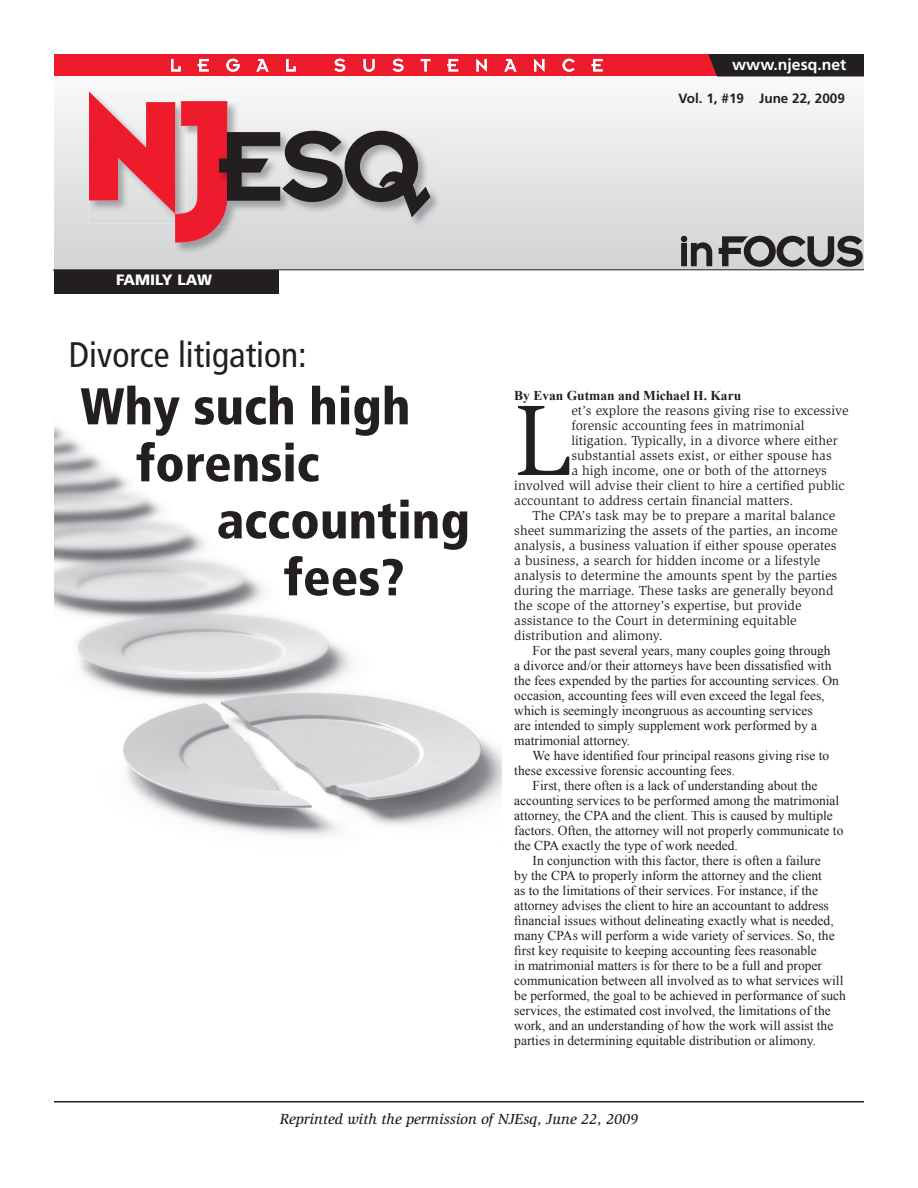
<style>
.page{position:relative;width:918px;height:1188px;background:#fff}
.page>*{position:absolute;margin:0;border:0;box-sizing:border-box;transform-origin:0 0}
.t1{font:103.05px "Slimbach Std";color:#231f20}
.t2{font:900 condensed 51.6px/57px "Frutiger LT Std";color:#231f20}
.t3{font:condensed 35.55px "Frutiger LT Std";color:#231f20}
.t4{font:700 15.75px "Frutiger LT Std";color:#fff}
.t5{font:italic 500 15px "Slimbach Std";color:#231f20}
.t6{font:900 15px "Frutiger LT Std";color:#fff}
.t7{font:13.5px/15px "Times New Roman";color:#231f20}
.t8{font:13.5px "Slimbach Std";color:#231f20}
.t9{font:700 13.5px "Times New Roman";color:#231f20}
.t10{font:700 13.5px "Frutiger LT Std";color:#231f20}
</style>
<div class="page">
<svg style="left:54px;top:76px;width:810px;height:194px"></svg>
<hr style="left:54px;top:1101px;width:810px;height:1px;background:#231f20">
<div style="left:54px;top:54px;width:810px;height:22px;background:#ee1b2d"></div>
<svg style="left:171px;top:59px;width:10px;height:13px"></svg>
<svg style="left:198px;top:59px;width:11px;height:13px"></svg>
<svg style="left:226px;top:59px;width:14px;height:13px"></svg>
<svg style="left:256px;top:59px;width:13px;height:13px"></svg>
<svg style="left:286px;top:59px;width:10px;height:13px"></svg>
<svg style="left:334px;top:59px;width:11px;height:13px"></svg>
<svg style="left:364px;top:59px;width:11px;height:13px"></svg>
<svg style="left:393px;top:59px;width:11px;height:13px"></svg>
<svg style="left:421px;top:59px;width:9px;height:13px"></svg>
<svg style="left:447px;top:59px;width:11px;height:13px"></svg>
<svg style="left:476px;top:59px;width:11px;height:13px"></svg>
<svg style="left:504px;top:59px;width:13px;height:13px"></svg>
<svg style="left:534px;top:59px;width:10px;height:13px"></svg>
<svg style="left:563px;top:59px;width:12px;height:13px"></svg>
<svg style="left:592px;top:59px;width:11px;height:13px"></svg>
<div style="left:708px;top:54px;width:156px;height:22px;background:#231f20"></div>
<img style="left:174px;top:243px;width:65px;height:11px">
<img style="left:430px;top:130px;width:12px;height:98px">
<svg style="left:89px;top:91px;width:341px;height:152px"></svg>
<hr style="left:53px;top:270px;width:811px;height:1px;background:#231f20">
<div style="left:54px;top:270px;width:224px;height:24px;background:#231f20"></div>
<svg style="left:681px;top:236px;width:31px;height:30px"></svg>
<svg style="left:719px;top:236px;width:144px;height:31px;background:#7d7b7d"></svg>
<img style="left:54px;top:425px;width:448px;height:411px">
<p class="t4" style="left:732px;top:55px;width:116px">www.njesq.net</p>
<p class="t10" style="left:679px;top:90px;width:168px">Vol. 1, #19 June 22, 2009</p>
<p class="t6" style="left:116px;top:271px;width:98px">FAMILY LAW</p>
<h3 class="t3" style="left:69px;top:334px;width:239px">Divorce litigation:</h3>
<h2 class="t2" style="left:136px;top:378px;width:276px;text-indent:-56px">Why such high forensic</h2>
<h2 class="t2" style="left:217px;top:492px;width:255px;text-align:center">accounting fees?</h2>
<p class="t9" style="left:514px;top:386px;width:228px">By Evan Gutman and Michael H. Karu</p>
<h1 class="t1" style="left:514px;top:382px;width:59px">L</h1>
<p class="t8" style="left:571px;top:403px;width:279px">et’s explore the reasons giving rise to excessive</p>
<p class="t8" style="left:571px;top:418px;width:235px">forensic accounting fees in matrimonial</p>
<p class="t8" style="left:571px;top:433px;width:268px">litigation. Typically, in a divorce where either</p>
<p class="t8" style="left:571px;top:448px;width:262px">substantial assets exist, or either spouse has</p>
<p class="t8" style="left:571px;top:463px;width:257px">a high income, one or both of the attorneys</p>
<p class="t8" style="left:514px;top:478px;width:332px">involved will advise their client to hire a certified public</p>
<p class="t8" style="left:514px;top:493px;width:281px">accountant to address certain financial matters.</p>
<p class="t8" style="left:533px;top:508px;width:304px">The CPA’s task may be to prepare a marital balance</p>
<p class="t8" style="left:514px;top:523px;width:325px">sheet summarizing the assets of the parties, an income</p>
<p class="t8" style="left:514px;top:538px;width:324px">analysis, a business valuation if either spouse operates</p>
<p class="t8" style="left:514px;top:553px;width:308px">a business, a search for hidden income or a lifestyle</p>
<p class="t8" style="left:514px;top:568px;width:324px">analysis to determine the amounts spent by the parties</p>
<p class="t8" style="left:514px;top:583px;width:321px">during the marriage. These tasks are generally beyond</p>
<p class="t8" style="left:514px;top:598px;width:289px">the scope of the attorney’s expertise, but provide</p>
<p class="t8" style="left:514px;top:613px;width:284px">assistance to the Court in determining equitable</p>
<p class="t8" style="left:514px;top:628px;width:150px">distribution and alimony.</p>
<p class="t7" style="left:514px;top:643px;width:326px;text-indent:18px">For the past several years, many couples going through a divorce and/or their attorneys have been dissatisfied with the fees expended by the parties for accounting services. On occasion, accounting fees will even exceed the legal fees, which is seemingly incongruous as accounting services<br>are intended to simply supplement work performed by a matrimonial attorney.</p>
<p class="t7" style="left:514px;top:748px;width:316px;text-indent:18px">We have identified four principal reasons giving rise to these excessive forensic accounting fees.</p>
<p class="t7" style="left:533px;top:778px;width:286px">First, there often is a lack of understanding about the</p>
<p class="t7" style="left:514px;top:793px;width:327px">accounting services to be performed among the matrimonial</p>
<p class="t7" style="left:514px;top:808px;width:320px">attorney, the CPA and the client. This is caused by multiple</p>
<p class="t7" style="left:514px;top:823px;width:331px">factors. Often, the attorney will not properly communicate to</p>
<p class="t7" style="left:514px;top:838px;width:225px">the CPA exactly the type of work needed.</p>
<p class="t7" style="left:533px;top:853px;width:290px">In conjunction with this factor, there is often a failure</p>
<p class="t7" style="left:514px;top:868px;width:309px">by the CPA to properly inform the attorney and the client</p>
<p class="t7" style="left:514px;top:883px;width:305px">as to the limitations of their services. For instance, if the</p>
<p class="t7" style="left:514px;top:898px;width:316px">attorney advises the client to hire an accountant to address</p>
<p class="t7" style="left:514px;top:913px;width:321px">financial issues without delineating exactly what is needed,</p>
<p class="t7" style="left:514px;top:928px;width:322px">many CPAs will perform a wide variety of services. So, the</p>
<p class="t7" style="left:514px;top:943px;width:304px">first key requisite to keeping accounting fees reasonable</p>
<p class="t7" style="left:514px;top:958px;width:309px">in matrimonial matters is for there to be a full and proper</p>
<p class="t7" style="left:514px;top:973px;width:331px">communication between all involved as to what services will</p>
<p class="t7" style="left:514px;top:988px;width:333px">be performed, the goal to be achieved in performance of such</p>
<p class="t7" style="left:514px;top:1003px;width:318px">services, the estimated cost involved, the limitations of the</p>
<p class="t7" style="left:514px;top:1018px;width:321px">work, and an understanding of how the work will assist the</p>
<p class="t7" style="left:514px;top:1033px;width:303px">parties in determining equitable distribution or alimony.</p>
<p class="t5" style="left:280px;top:1110px;width:360px">Reprinted with the permission of NJEsq, June 22, 2009</p>
</div>
